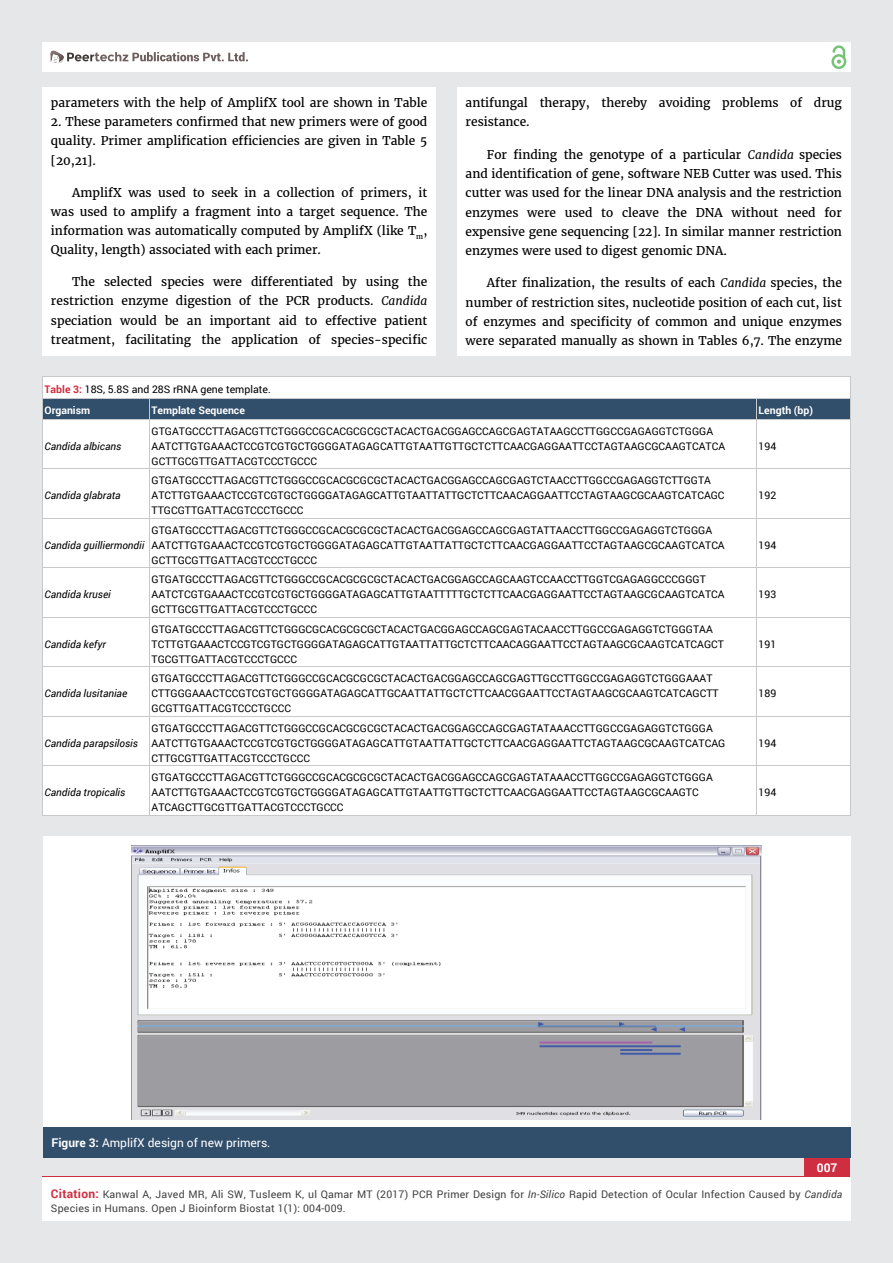
<style>
.page{position:relative;width:893px;height:1263px;background:#e6e7e8}
.page>*{position:absolute;margin:0;border:0;box-sizing:border-box;transform-origin:0 0}
.t1{font:12px/19.4px "Merriweather";color:#000;text-align:justify}
.t2{font:12px "Roboto";color:#fff}
.t3{font:700 12px "Roboto";color:#fff}
.t4{font:10.5px/15px "Roboto";color:#000}
.t5{font:10.5px/13.5px "Roboto";letter-spacing:.02em;color:#414042}
.t6{font:italic 10.5px "Roboto";color:#000}
.t7{font:700 10.5px "Roboto";color:#fff}
.s1{font-style:italic}
.s2{font-weight:700;color:#cf2e41}
.s3{font-weight:700;color:#fff}
.s4{font-weight:700}
.s5{font-weight:700;font-size:12px;color:#cf2e41}
</style>
<div class="page">
<div style="left:42px;top:43px;width:808px;height:29px;background:#fff"></div>
<div style="left:831px;top:54px;width:15px;height:15px;border:2px solid #74c273;border-radius:50%"></div>
<svg style="left:831px;top:45px;width:15px;height:19px"></svg>
<div style="left:804px;top:1156px;width:46px;height:43px;background:#cf2e41"></div>
<svg style="left:49px;top:50px;width:199px;height:14px"></svg>
<div style="left:42px;top:1177px;width:809px;height:43px;background:#fff"></div>
<div style="left:42px;top:87px;width:394px;height:268px;background:#fff"></div>
<div style="left:457px;top:87px;width:393px;height:268px;background:#fff"></div>
<div style="left:43px;top:377px;width:807px;height:438px;background:#fff"></div>
<div style="left:43px;top:398px;width:807px;height:21px;background:#314e6b"></div>
<hr style="left:42px;top:419px;width:107px;height:1px;background:#c7c8ca">
<hr style="left:149px;top:419px;width:607px;height:1px;background:#c7c8ca">
<hr style="left:756px;top:419px;width:94px;height:1px;background:#c7c8ca">
<hr style="left:756px;top:419px;width:1px;height:50px;background:#c7c8ca">
<hr style="left:756px;top:469px;width:1px;height:49px;background:#c7c8ca">
<hr style="left:756px;top:518px;width:1px;height:50px;background:#c7c8ca">
<hr style="left:42px;top:568px;width:107px;height:1px;background:#c7c8ca">
<hr style="left:149px;top:568px;width:607px;height:1px;background:#c7c8ca">
<hr style="left:756px;top:568px;width:94px;height:1px;background:#c7c8ca">
<hr style="left:756px;top:568px;width:1px;height:49px;background:#c7c8ca">
<hr style="left:756px;top:617px;width:1px;height:50px;background:#c7c8ca">
<hr style="left:42px;top:667px;width:107px;height:1px;background:#c7c8ca">
<hr style="left:149px;top:667px;width:607px;height:1px;background:#c7c8ca">
<hr style="left:756px;top:667px;width:94px;height:1px;background:#c7c8ca">
<hr style="left:756px;top:667px;width:1px;height:49px;background:#c7c8ca">
<hr style="left:756px;top:716px;width:1px;height:50px;background:#c7c8ca">
<hr style="left:42px;top:766px;width:107px;height:1px;background:#c7c8ca">
<hr style="left:149px;top:766px;width:607px;height:1px;background:#c7c8ca">
<hr style="left:756px;top:766px;width:94px;height:1px;background:#c7c8ca">
<hr style="left:756px;top:766px;width:1px;height:49px;background:#c7c8ca">
<hr style="left:42px;top:815px;width:808px;height:1px;background:#c7c8ca">
<div style="left:43px;top:837px;width:807px;height:291px;background:#fff"></div>
<div style="left:43px;top:1128px;width:807px;height:30px;background:#314e6b"></div>
<img style="left:132px;top:845px;width:629px;height:274px">
<p class="t1" style="left:51px;top:93px;width:378px">parameters with the help of AmplifX tool are shown in Table</p>
<p class="t1" style="left:51px;top:112px;width:378px">2. These parameters confirmed that new primers were of good quality. Primer amplification efficiencies are given in Table 5 [20,21].</p>
<p class="t1" style="left:51px;top:183px;width:378px;text-indent:21px">AmplifX was used to seek in a collection of primers, it was used to amplify a fragment into a target sequence. The information was automatically computed by AmplifX (like T<sub>m</sub>, Quality, length) associated with each primer.</p>
<p class="t1" style="left:51px;top:272px;width:378px;text-indent:21px">The selected species were differentiated by using the restriction enzyme digestion of the PCR products. <span class="s1">Candida </span>speciation would be an important aid to effective patient treatment, facilitating the application of species-specific</p>
<p class="t1" style="left:466px;top:93px;width:378px">antifungal therapy, thereby avoiding problems of drug resistance.</p>
<p class="t1" style="left:466px;top:145px;width:378px;text-indent:21px">For finding the genotype of a particular <span class="s1">Candida</span> species and identification of gene, software NEB Cutter was used. This cutter was used for the linear DNA analysis and the restriction enzymes were used to cleave the DNA without need for expensive gene sequencing [22]. In similar manner restriction enzymes were used to digest genomic DNA.</p>
<p class="t1" style="left:466px;top:273px;width:378px;text-indent:21px">After finalization, the results of each <span class="s1">Candida</span> species, the number of restriction sites, nucleotide position of each cut, list of enzymes and specificity of common and unique enzymes were separated manually as shown in Tables 6,7. The enzyme</p>
<p class="t4" style="left:45px;top:378px;width:228px;line-height:21.3px"><span class="s2">Table 3:</span> 18S, 5.8S and 28S rRNA gene template.<br><span class="s3">Organism</span></p>
<p class="t7" style="left:152px;top:403px;width:95px">Template Sequence</p>
<p class="t7" style="left:758px;top:403px;width:56px">Length (bp)</p>
<p class="t6" style="left:45px;top:439px;width:78px">Candida albicans</p>
<p class="t6" style="left:45px;top:488px;width:78px">Candida glabrata</p>
<p class="t4" style="left:152px;top:423px;width:575px">GTGATGCCCTTAGACGTTCTGGGCCGCACGCGCGCTACACTGACGGAGCCAGCGAGTATAAGCCTTGGCCGAGAGGTCTGGGA<br>AATCTTGTGAAACTCCGTCGTGCTGGGGATAGAGCATTGTAATTGTTGCTCTTCAACGAGGAATTCCTAGTAAGCGCAAGTCATCA<br>GCTTGCGTTGATTACGTCCCTGCCC</p>
<p class="t4" style="left:152px;top:472px;width:574px">GTGATGCCCTTAGACGTTCTGGGCCGCACGCGCGCTACACTGACGGAGCCAGCGAGTCTAACCTTGGCCGAGAGGTCTTGGTA<br>ATCTTGTGAAACTCCGTCGTGCTGGGGATAGAGCATTGTAATTATTGCTCTTCAACAGGAATTCCTAGTAAGCGCAAGTCATCAGC<br>TTGCGTTGATTACGTCCCTGCCC</p>
<p class="t4" style="left:152px;top:522px;width:575px">GTGATGCCCTTAGACGTTCTGGGCCGCACGCGCGCTACACTGACGGAGCCAGCGAGTATTAACCTTGGCCGAGAGGTCTGGGA<br>AATCTTGTGAAACTCCGTCGTGCTGGGGATAGAGCATTGTAATTATTGCTCTTCAACGAGGAATTCCTAGTAAGCGCAAGTCATCA<br>GCTTGCGTTGATTACGTCCCTGCCC</p>
<p class="t6" style="left:45px;top:538px;width:101px">Candida guilliermondii</p>
<p class="t6" style="left:45px;top:587px;width:68px">Candida krusei</p>
<p class="t6" style="left:45px;top:637px;width:63px">Candida kefyr</p>
<p class="t6" style="left:45px;top:686px;width:84px">Candida lusitaniae</p>
<p class="t6" style="left:45px;top:736px;width:95px">Candida parapsilosis</p>
<p class="t6" style="left:45px;top:785px;width:82px">Candida tropicalis</p>
<p class="t4" style="left:152px;top:571px;width:574px">GTGATGCCCTTAGACGTTCTGGGCCGCACGCGCGCTACACTGACGGAGCCAGCAAGTCCAACCTTGGTCGAGAGGCCCGGGT<br>AATCTCGTGAAACTCCGTCGTGCTGGGGATAGAGCATTGTAATTTTTGCTCTTCAACGAGGAATTCCTAGTAAGCGCAAGTCATCA<br>GCTTGCGTTGATTACGTCCCTGCCC</p>
<p class="t4" style="left:152px;top:621px;width:574px">GTGATGCCCTTAGACGTTCTGGGCGCACGCGCGCTACACTGACGGAGCCAGCGAGTACAACCTTGGCCGAGAGGTCTGGGTAA<br>TCTTGTGAAACTCCGTCGTGCTGGGGATAGAGCATTGTAATTATTGCTCTTCAACAGGAATTCCTAGTAAGCGCAAGTCATCAGCT<br>TGCGTTGATTACGTCCCTGCCC</p>
<p class="t4" style="left:152px;top:671px;width:568px">GTGATGCCCTTAGACGTTCTGGGCCGCACGCGCGCTACACTGACGGAGCCAGCGAGTTGCCTTGGCCGAGAGGTCTGGGAAAT<br>CTTGGGAAACTCCGTCGTGCTGGGGATAGAGCATTGCAATTATTGCTCTTCAACGGAATTCCTAGTAAGCGCAAGTCATCAGCTT<br>GCGTTGATTACGTCCCTGCCC</p>
<p class="t4" style="left:152px;top:720px;width:575px">GTGATGCCCTTAGACGTTCTGGGCCGCACGCGCGCTACACTGACGGAGCCAGCGAGTATAAACCTTGGCCGAGAGGTCTGGGA<br>AATCTTGTGAAACTCCGTCGTGCTGGGGATAGAGCATTGTAATTATTGCTCTTCAACGAGGAATTCTAGTAAGCGCAAGTCATCAG<br>CTTGCGTTGATTACGTCCCTGCCC</p>
<p class="t4" style="left:152px;top:770px;width:563px">GTGATGCCCTTAGACGTTCTGGGCCGCACGCGCGCTACACTGACGGAGCCAGCGAGTATAAACCTTGGCCGAGAGGTCTGGGA<br>AATCTTGTGAAACTCCGTCGTGCTGGGGATAGAGCATTGTAATTGTTGCTCTTCAACGAGGAATTCCTAGTAAGCGCAAGTC<br>ATCAGCTTGCGTTGATTACGTCCCTGCCC</p>
<p class="t4" style="left:758px;top:438px;width:19px">194</p>
<p class="t4" style="left:758px;top:487px;width:19px">192</p>
<p class="t4" style="left:758px;top:537px;width:19px">194</p>
<p class="t4" style="left:758px;top:586px;width:19px">193</p>
<p class="t4" style="left:758px;top:636px;width:19px">191</p>
<p class="t4" style="left:758px;top:686px;width:19px">189</p>
<p class="t4" style="left:758px;top:735px;width:19px">194</p>
<p class="t4" style="left:758px;top:785px;width:19px">194</p>
<p class="t2" style="left:51px;top:1135px;width:220px"><span class="s4">Figure 3:</span> AmplifX design of new primers.</p>
<p class="t3" style="left:817px;top:1159px;width:22px">007</p>
<p class="t5" style="left:51px;top:1188px;width:793px"><span class="s5">Citation:</span> Kanwal A, Javed MR, Ali SW, Tusleem K, ul Qamar MT (2017) PCR Primer Design for <span class="s1">In-Silico</span> Rapid Detection of Ocular Infection Caused by <span class="s1">Candida<br></span>Species in Humans. Open J Bioinform Biostat 1(1): 004-009.</p>
</div>
